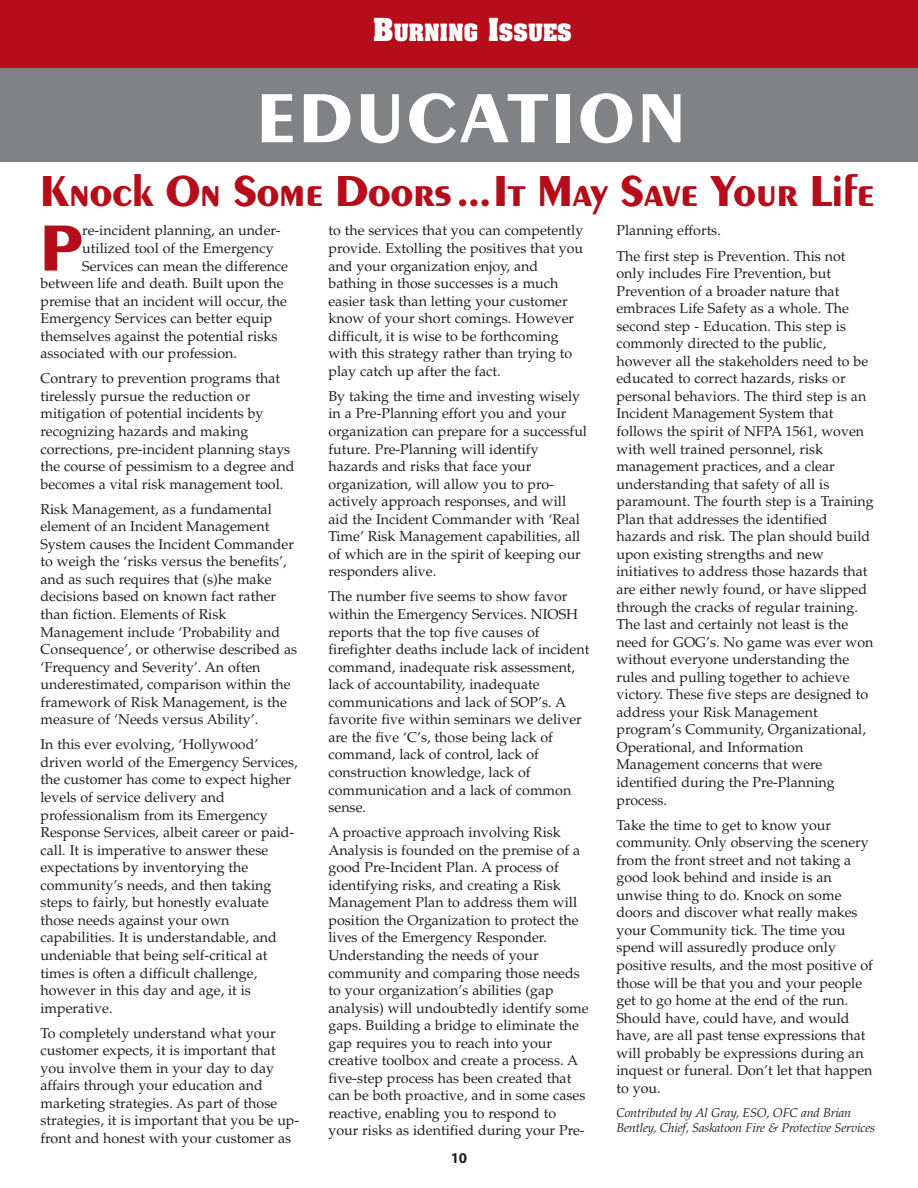
<style>
.page{position:relative;width:918px;height:1188px;background:#fff}
.page>*{position:absolute;margin:0;border:0;box-sizing:border-box;transform-origin:0 0}
.t1{font:700 72px "Peignot D";letter-spacing:.06em;color:#fff}
.t2{font:700 67.5px "Peignot D";color:#b50e1a}
.t3{font:700 45px "Peignot D";color:#b50e1a}
.t4{font:700 20.25px "Aachen";color:#fff}
.t5{font:700 15px "Myriad";color:#231f20}
.t6{font:14.25px/17.5px "Palatino";color:#231f20}
.t7{font:italic 12.75px/15.1px "Palatino";letter-spacing:-.015em;color:#231f20}
.s1{font-size:27px}
</style>
<div class="page">
<div style="left:0;top:68px;width:918px;height:94px;background:#808285"></div>
<div style="left:0;top:0;width:918px;height:68px;background:#b50e1a"></div>
<h3 class="t4" style="left:373px;top:24px;width:200px"><span class="s1">B</span>URNING <span class="s1">I</span>SSUES</h3>
<h1 class="t1" style="left:257px;top:89px;width:429px">EDUCATION</h1>
<h3 class="t3" style="left:40px;top:172px;width:835px">Knock On Some Doors …It May Save Your Life</h3>
<h2 class="t2" style="left:40px;top:221px;width:43px">P</h2>
<p class="t6" style="left:82px;top:223px;width:200px">re-incident planning, an under-</p>
<p class="t6" style="left:82px;top:241px;width:193px">utilized tool of the Emergency</p>
<p class="t6" style="left:82px;top:259px;width:207px">Services can mean the difference</p>
<p class="t6" style="left:41px;top:276px;width:245px">between life and death. Built upon the</p>
<p class="t6" style="left:41px;top:294px;width:248px">premise that an incident will occur, the</p>
<p class="t6" style="left:41px;top:311px;width:233px">Emergency Services can better equip</p>
<p class="t6" style="left:41px;top:329px;width:238px">themselves against the potential risks</p>
<p class="t6" style="left:41px;top:346px;width:198px">associated with our profession.</p>
<p class="t6" style="left:41px;top:371px;width:255px">Contrary to prevention programs that tirelessly pursue the reduction or mitigation of potential incidents by recognizing hazards and making corrections, pre-incident planning stays the course of pessimism to a degree and becomes a vital risk management tool.</p>
<p class="t6" style="left:41px;top:502px;width:258px">Risk Management, as a fundamental element of an Incident Management System causes the Incident Commander to weigh the ‘risks versus the benefits’, and as such requires that (s)he make decisions based on known fact rather than fiction. Elements of Risk Management include ‘Probability and Consequence’, or otherwise described as ‘Frequency and Severity’. An often underestimated, comparison within the framework of Risk Management, is the measure of ‘Needs versus Ability’.</p>
<p class="t6" style="left:41px;top:737px;width:259px">In this ever evolving, ‘Hollywood’ driven world of the Emergency Services, the customer has come to expect higher levels of service delivery and professionalism from its Emergency Response Services, albeit career or paid&shy;call. It is imperative to answer these expectations by inventorying the community’s needs, and then taking steps to fairly, but honestly evaluate those needs against your own capabilities. It is understandable, and undeniable that being self-critical at times is often a difficult challenge, however in this day and age, it is imperative.</p>
<p class="t6" style="left:41px;top:1026px;width:260px">To completely understand what your customer expects, it is important that you involve them in your day to day affairs through your education and marketing strategies. As part of those strategies, it is important that you be up&shy;front and honest with your customer as</p>
<p class="t6" style="left:329px;top:223px;width:256px">to the services that you can competently provide. Extolling the positives that you and your organization enjoy, and bathing in those successes is a much easier task than letting your customer know of your short comings. However difficult, it is wise to be forthcoming with this strategy rather than trying to play catch up after the fact.</p>
<p class="t6" style="left:329px;top:389px;width:260px">By taking the time and investing wisely in a Pre-Planning effort you and your organization can prepare for a successful future. Pre-Planning will identify hazards and risks that face your organization, will allow you to pro&shy;actively approach responses, and will aid the Incident Commander with ‘Real Time’ Risk Management capabilities, all of which are in the spirit of keeping our responders alive.</p>
<p class="t6" style="left:329px;top:589px;width:262px">The number five seems to show favor within the Emergency Services. NIOSH reports that the top five causes of firefighter deaths include lack of incident command, inadequate risk assessment, lack of accountability, inadequate communications and lack of SOP’s. A favorite five within seminars we deliver are the five ‘C’s, those being lack of command, lack of control, lack of construction knowledge, lack of communication and a lack of common sense.</p>
<p class="t6" style="left:329px;top:825px;width:262px">A proactive approach involving Risk Analysis is founded on the premise of a good Pre-Incident Plan. A process of identifying risks, and creating a Risk Management Plan to address them will position the Organization to protect the lives of the Emergency Responder.<br>Understanding the needs of your community and comparing those needs to your organization’s abilities (gap analysis) will undoubtedly identify some gaps. Building a bridge to eliminate the gap requires you to reach into your creative toolbox and create a process. A five-step process has been created that can be both proactive, and in some cases reactive, enabling you to respond to your risks as identified during your Pre-</p>
<p class="t5" style="left:451px;top:1152px;width:18px">10</p>
<p class="t6" style="left:617px;top:220px;width:231px;line-height:25px">Planning efforts.<br>The first step is Prevention. This not</p>
<p class="t6" style="left:617px;top:266px;width:259px">only includes Fire Prevention, but Prevention of a broader nature that embraces Life Safety as a whole. The second step - Education. This step is commonly directed to the public, however all the stakeholders need to be educated to correct hazards, risks or personal behaviors. The third step is an Incident Management System that follows the spirit of NFPA 1561, woven with well trained personnel, risk management practices, and a clear understanding that safety of all is paramount. The fourth step is a Training Plan that addresses the identified hazards and risk. The plan should build upon existing strengths and new initiatives to address those hazards that are either newly found, or have slipped through the cracks of regular training.<br>The last and certainly not least is the need for GOG’s. No game was ever won without everyone understanding the rules and pulling together to achieve victory. These five steps are designed to address your Risk Management program’s Community, Organizational, Operational, and Information Management concerns that were identified during the Pre-Planning process.</p>
<p class="t6" style="left:617px;top:818px;width:258px">Take the time to get to know your community. Only observing the scenery from the front street and not taking a good look behind and inside is an unwise thing to do. Knock on some doors and discover what really makes your Community tick. The time you spend will assuredly produce only positive results, and the most positive of those will be that you and your people get to go home at the end of the run.<br>Should have, could have, and would have, are all past tense expressions that will probably be expressions during an inquest or funeral. Don’t let that happen to you.</p>
<p class="t7" style="left:616px;top:1107px;width:260px">Contributed by Al Gray, ESO, OFC and Brian<br>Bentley, Chief, Saskatoon Fire &amp; Protective Services</p>
</div>
